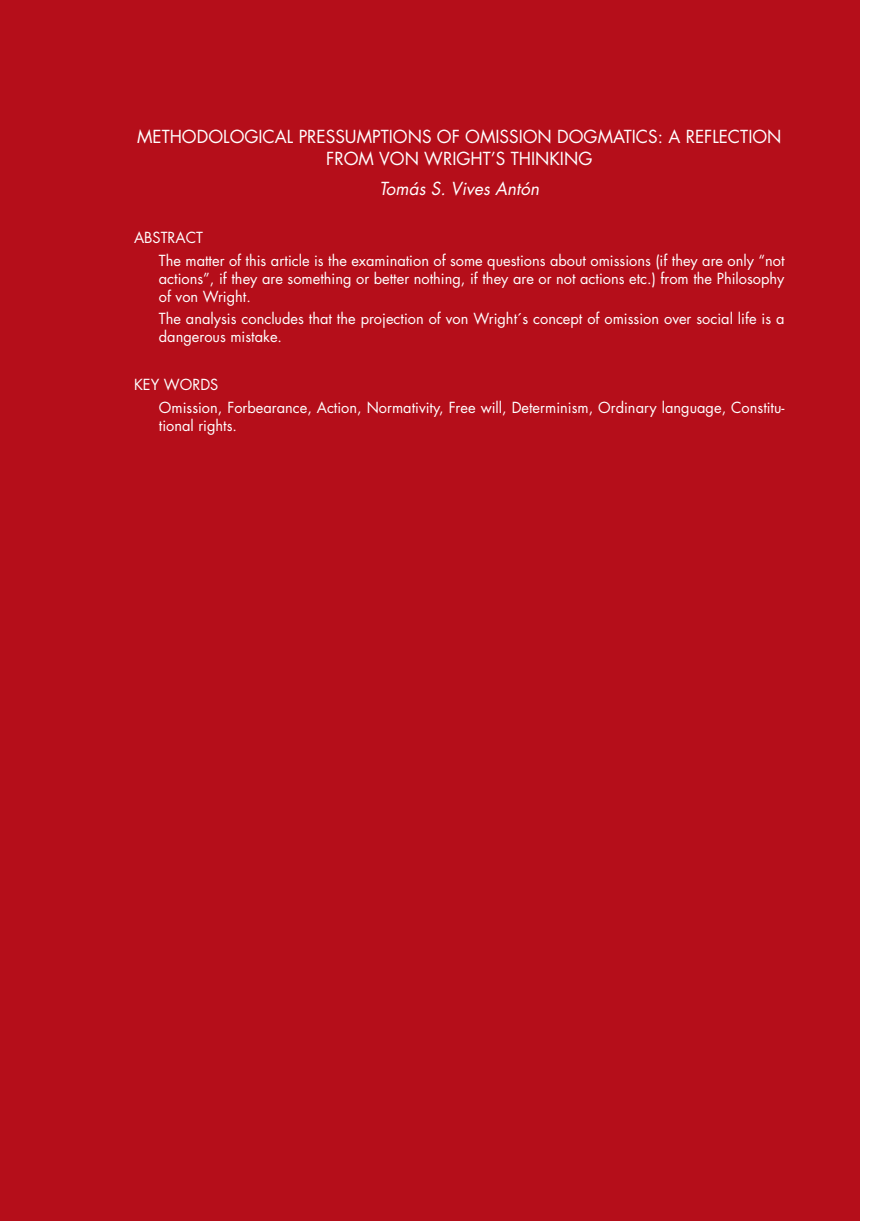
<style>
.page{position:relative;width:874px;height:1221px;background:#fff}
.page>*{position:absolute;margin:0;border:0;box-sizing:border-box;transform-origin:0 0}
.Resumen_título_inglé{font:17.5px/21px "Futura Std";color:#fff;text-align:center}
.Resumen_autor{font:italic 17.5px "Futura Std";color:#fff}
.Resumen_texto{font:14.88px/17.8px "Futura Std";color:#fff}
.Resumen_titular{font:14.88px "Futura Std";color:#fff}
</style>
<div class="page">
<div style="left:0;top:0;width:858px;height:1220px;background:#b50e1a"></div>
<p class="Resumen_título_inglé" style="left:137px;top:127px;width:645px">METHODOLOGICAL PRESSUMPTIONS OF OMISSION DOGMATICS: A REFLECTION<br>FROM VON WRIGHT’S THINKING</p>
<p class="Resumen_autor" style="left:379px;top:178px;width:161px">Tomás S. Vives Antón</p>
<p class="Resumen_titular" style="left:134px;top:228px;width:70px">ABSTRACT</p>
<p class="Resumen_texto" style="left:159px;top:252px;width:627px;text-align:justify">The matter of this article is the examination of some questions about omissions (if they are only “not actions”, if they are something or better nothing, if they are or not actions etc.) from the Philosophy of von Wright.</p>
<p class="Resumen_texto" style="left:159px;top:310px;width:627px">The analysis concludes that the projection of von Wright´s concept of omission over social life is a dangerous mistake.</p>
<p class="Resumen_titular" style="left:134px;top:375px;width:86px">KEY WORDS</p>
<p class="Resumen_texto" style="left:159px;top:398px;width:627px">Omission, Forbearance, Action, Normativity, Free will, Determinism, Ordinary language, Constitu&shy;tional rights.</p>
</div>
